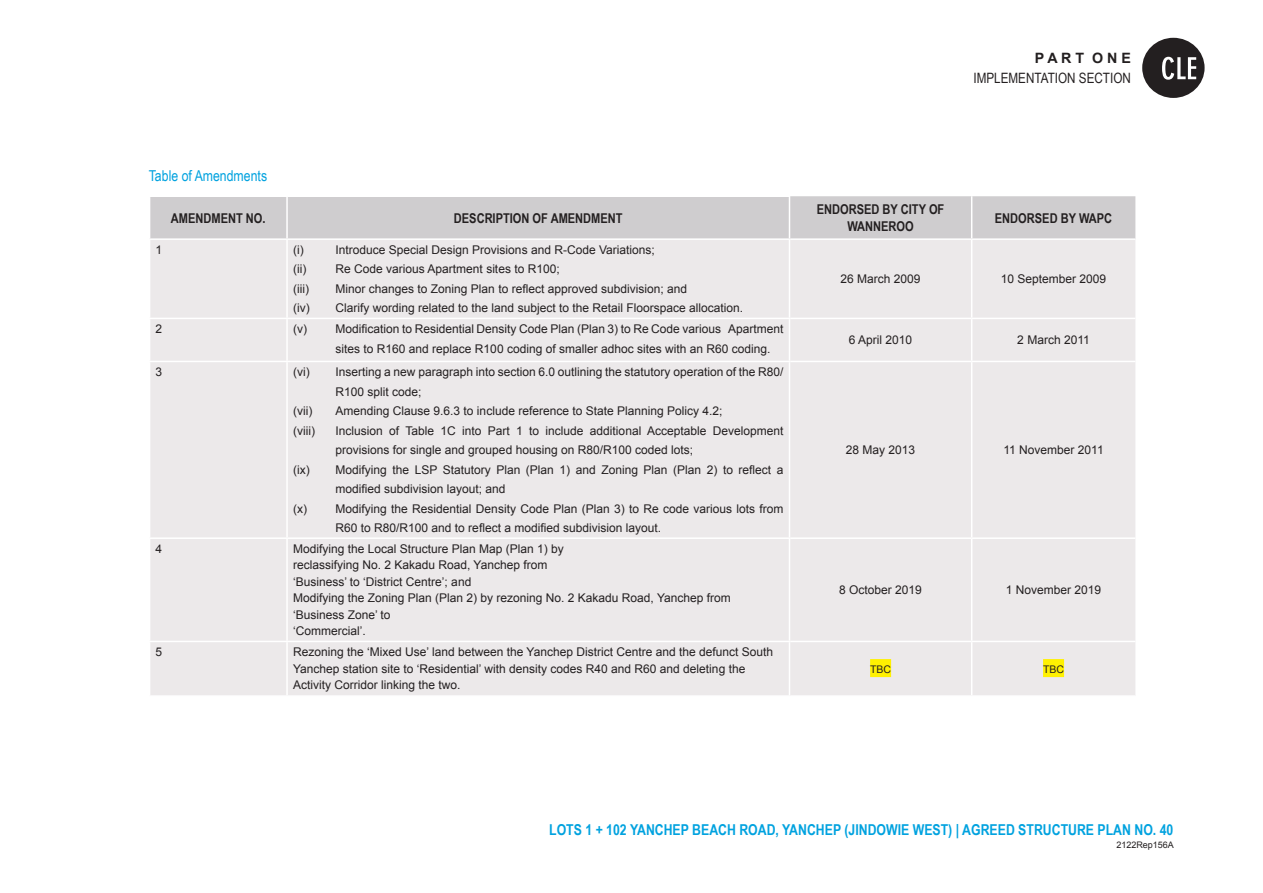
<style>
.page{position:relative;width:1263px;height:893px;background:#fff}
.page>*{position:absolute;margin:0;border:0;box-sizing:border-box;transform-origin:0 0}
.t1{font:700 15px "Arial Narrow";color:#00a2df}
.Table_Heading{font:15px "Arial Narrow";color:#00a2df}
.t2{font:14.25px "Arial Narrow";color:#231f20}
.t3{font:700 14.25px "Arial";color:#231f20}
.table_text_-_9_5pt{font:700 13.5px/16.5px "Arial Narrow";color:#231f20;text-align:center}
.table_text_-_9pt{font:12px/19.5px "Arial";color:#231f20}
.table_text_-_9pt-2{font:10.5px "Arial";color:#231f20}
.t4{font:9px "Arial";color:#231f20}
</style>
<div class="page">
<div style="left:1142px;top:38px;width:62px;height:60px;background:#231f20;border-radius:50%"></div>
<svg style="left:1162px;top:57px;width:34px;height:23px"></svg>
<div style="left:150px;top:196px;width:985px;height:42px;background:#cfcdcf"></div>
<div style="left:150px;top:240px;width:985px;height:455px;background:#ece9ea"></div>
<hr style="left:149px;top:196px;width:138px;height:1px;background:#fff">
<hr style="left:287px;top:196px;width:503px;height:1px;background:#fff">
<hr style="left:286px;top:197px;width:2px;height:41px;background:#fff">
<hr style="left:789px;top:197px;width:1px;height:41px;background:#fff">
<hr style="left:286px;top:240px;width:2px;height:78px;background:#fff">
<hr style="left:789px;top:240px;width:1px;height:78px;background:#fff">
<hr style="left:149px;top:318px;width:138px;height:1px;background:#fff">
<hr style="left:287px;top:318px;width:503px;height:1px;background:#fff">
<hr style="left:286px;top:319px;width:2px;height:42px;background:#fff">
<hr style="left:789px;top:319px;width:1px;height:42px;background:#fff">
<hr style="left:149px;top:361px;width:138px;height:1px;background:#fff">
<hr style="left:287px;top:361px;width:503px;height:1px;background:#fff">
<hr style="left:286px;top:362px;width:2px;height:175px;background:#fff">
<hr style="left:789px;top:362px;width:1px;height:175px;background:#fff">
<hr style="left:149px;top:537px;width:138px;height:2px;background:#fff">
<hr style="left:287px;top:537px;width:503px;height:2px;background:#fff">
<hr style="left:286px;top:539px;width:2px;height:102px;background:#fff">
<hr style="left:789px;top:539px;width:1px;height:102px;background:#fff">
<hr style="left:149px;top:641px;width:138px;height:1px;background:#fff">
<hr style="left:287px;top:641px;width:503px;height:1px;background:#fff">
<hr style="left:286px;top:642px;width:2px;height:53px;background:#fff">
<hr style="left:789px;top:642px;width:1px;height:53px;background:#fff">
<hr style="left:971px;top:196px;width:1px;height:42px;background:#fff">
<hr style="left:971px;top:240px;width:1px;height:78px;background:#fff">
<hr style="left:790px;top:318px;width:182px;height:1px;background:#fff">
<hr style="left:972px;top:318px;width:163px;height:1px;background:#fff">
<hr style="left:971px;top:319px;width:1px;height:42px;background:#fff">
<hr style="left:790px;top:361px;width:182px;height:1px;background:#fff">
<hr style="left:972px;top:361px;width:163px;height:1px;background:#fff">
<hr style="left:971px;top:362px;width:1px;height:175px;background:#fff">
<hr style="left:790px;top:537px;width:182px;height:2px;background:#fff">
<hr style="left:972px;top:537px;width:163px;height:2px;background:#fff">
<hr style="left:971px;top:539px;width:1px;height:102px;background:#fff">
<hr style="left:790px;top:641px;width:182px;height:1px;background:#fff">
<hr style="left:972px;top:641px;width:163px;height:1px;background:#fff">
<hr style="left:971px;top:642px;width:1px;height:53px;background:#fff">
<div style="left:870px;top:659px;width:21px;height:18px;background:#fff101"></div>
<div style="left:1043px;top:659px;width:21px;height:18px;background:#fff101"></div>
<p class="t3" style="left:1035px;top:48px;width:98px">P A R T O N E</p>
<p class="t2" style="left:973px;top:68px;width:159px">IMPLEMENTATION SECTION</p>
<p class="Table_Heading" style="left:149px;top:165px;width:120px">Table of Amendments</p>
<p class="table_text_-_9_5pt" style="left:171px;top:209px;width:96px">AMENDMENT NO.</p>
<p class="table_text_-_9_5pt" style="left:454px;top:209px;width:170px">DESCRIPTION OF AMENDMENT</p>
<p class="table_text_-_9_5pt" style="left:817px;top:201px;width:129px">ENDORSED BY CITY OF<br>WANNEROO</p>
<p class="table_text_-_9_5pt" style="left:995px;top:209px;width:119px">ENDORSED BY WAPC</p>
<p class="table_text_-_9pt" style="left:156px;top:240px;width:8px">1</p>
<p class="table_text_-_9pt" style="left:293px;top:240px;width:12px">(i)</p>
<p class="table_text_-_9pt" style="left:336px;top:240px;width:321px">Introduce Special Design Provisions and R-Code Variations;</p>
<p class="table_text_-_9pt" style="left:293px;top:260px;width:15px">(ii)</p>
<p class="table_text_-_9pt" style="left:336px;top:260px;width:226px">Re Code various Apartment sites to R100;</p>
<p class="table_text_-_9pt" style="left:293px;top:279px;width:17px">(iii)</p>
<p class="table_text_-_9pt" style="left:336px;top:279px;width:353px">Minor changes to Zoning Plan to reflect approved subdivision; and</p>
<p class="table_text_-_9pt" style="left:293px;top:299px;width:452px">(iv) Clarify wording related to the land subject to the Retail Floorspace allocation.</p>
<p class="table_text_-_9pt" style="left:840px;top:269px;width:82px">26 March 2009</p>
<p class="table_text_-_9pt" style="left:1001px;top:269px;width:107px">10 September 2009</p>
<p class="table_text_-_9pt" style="left:156px;top:319px;width:8px">2</p>
<p class="table_text_-_9pt" style="left:336px;top:319px;width:449px;text-indent:-43px">(v) Modification to Residential Density Code Plan (Plan 3) to Re Code various Apartment sites to R160 and replace R100 coding of smaller adhoc sites with an R60 coding.</p>
<p class="table_text_-_9pt" style="left:849px;top:330px;width:65px">6 April 2010</p>
<p class="table_text_-_9pt" style="left:1017px;top:330px;width:74px">2 March 2011</p>
<p class="table_text_-_9pt" style="left:156px;top:362px;width:8px">3</p>
<p class="table_text_-_9pt" style="left:336px;top:362px;width:449px;text-indent:-43px">(vi) Inserting a new paragraph into section 6.0 outlining the statutory operation of the R80/<br>R100 split code;</p>
<p class="table_text_-_9pt" style="left:293px;top:401px;width:21px">(vii)</p>
<p class="table_text_-_9pt" style="left:336px;top:401px;width:388px">Amending Clause 9.6.3 to include reference to State Planning Policy 4.2;</p>
<p class="table_text_-_9pt" style="left:293px;top:421px;width:23px">(viii)</p>
<p class="table_text_-_9pt" style="left:336px;top:421px;width:449px">Inclusion of Table 1C into Part 1 to include additional Acceptable Development provisions for single and grouped housing on R80/R100 coded lots;</p>
<p class="table_text_-_9pt" style="left:336px;top:460px;width:449px;text-indent:-43px">(ix) Modifying the LSP Statutory Plan (Plan 1) and Zoning Plan (Plan 2) to reflect a modified subdivision layout; and</p>
<p class="table_text_-_9pt" style="left:336px;top:499px;width:449px;text-indent:-43px">(x) Modifying the Residential Density Code Plan (Plan 3) to Re code various lots from<br>R60 to R80/R100 and to reflect a modified subdivision layout.</p>
<p class="table_text_-_9pt" style="left:846px;top:440px;width:71px">28 May 2013</p>
<p class="table_text_-_9pt" style="left:1003px;top:440px;width:102px">11 November 2011</p>
<p class="table_text_-_9pt" style="left:156px;top:539px;width:8px">4</p>
<p class="table_text_-_9pt" style="left:293px;top:539px;width:272px">Modifying the Local Structure Plan Map (Plan 1) by</p>
<p class="table_text_-_9pt" style="left:293px;top:556px;width:256px">reclassifying No. 2 Kakadu Road, Yanchep from</p>
<p class="table_text_-_9pt" style="left:293px;top:572px;width:180px">‘Business’ to ‘District Centre’; and</p>
<p class="table_text_-_9pt" style="left:293px;top:590px;width:439px;line-height:16.5px">Modifying the Zoning Plan (Plan 2) by rezoning No. 2 Kakadu Road, Yanchep from ‘Business Zone’ to</p>
<p class="table_text_-_9pt" style="left:293px;top:622px;width:74px">‘Commercial’.</p>
<p class="table_text_-_9pt" style="left:156px;top:642px;width:8px">5</p>
<p class="table_text_-_9pt" style="left:293px;top:644px;width:482px;line-height:16.5px">Rezoning the ‘Mixed Use’ land between the Yanchep District Centre and the defunct South<br>Yanchep station site to ‘Residential’ with density codes R40 and R60 and deleting the<br>Activity Corridor linking the two.</p>
<p class="table_text_-_9pt" style="left:839px;top:580px;width:84px">8 October 2019</p>
<p class="table_text_-_9pt" style="left:1006px;top:580px;width:97px">1 November 2019</p>
<p class="table_text_-_9pt-2" style="left:870px;top:662px;width:22px">TBC</p>
<p class="table_text_-_9pt-2" style="left:1043px;top:662px;width:22px">TBC</p>
<p class="t1" style="left:549px;top:818px;width:626px">LOTS 1 + 102 YANCHEP BEACH ROAD, YANCHEP (JINDOWIE WEST) | AGREED STRUCTURE PLAN NO. 40</p>
<p class="t4" style="left:1116px;top:839px;width:59px">2122Rep156A</p>
</div>
